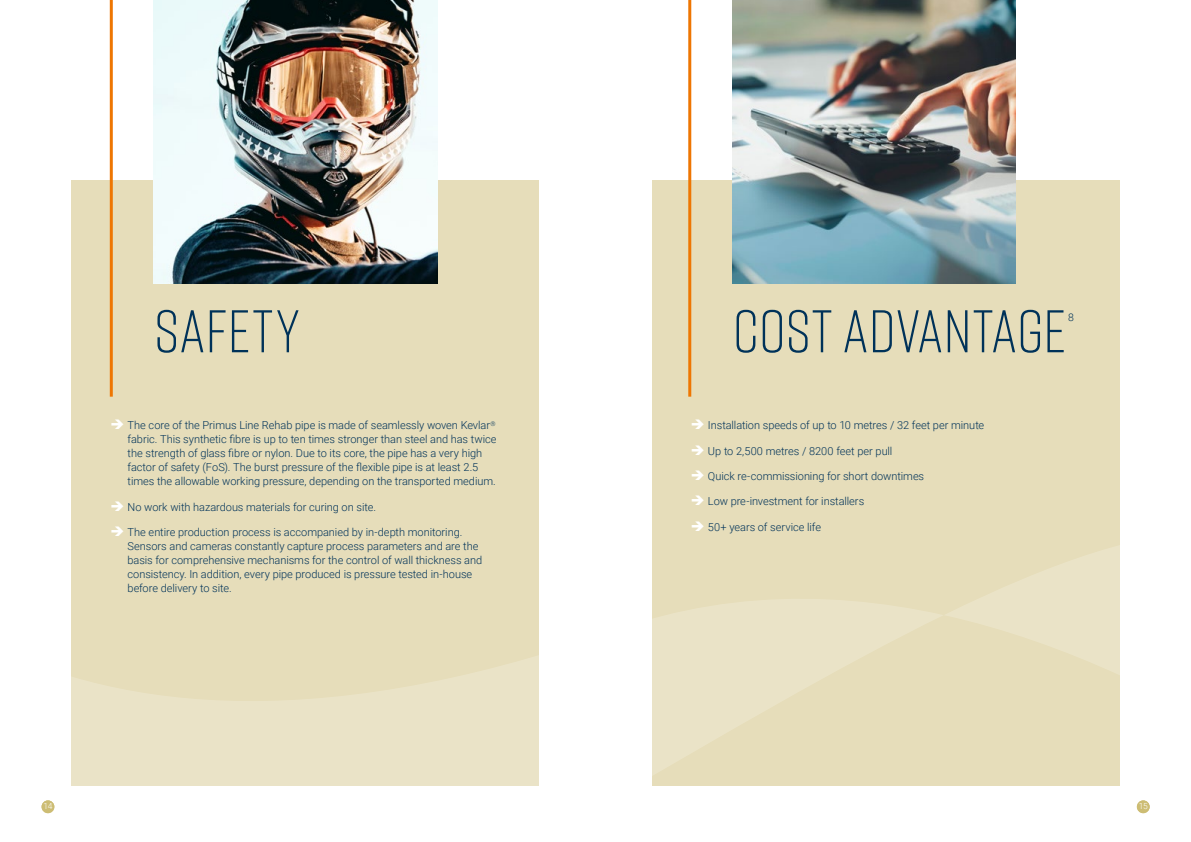
<style>
.page{position:relative;width:1191px;height:842px;background:#fff}
.page>*{position:absolute;margin:0;border:0;box-sizing:border-box;transform-origin:0 0}
.t1{font:300 60px "Rift";letter-spacing:.005em;color:#003259}
.t2{font:300 11px/14px "Roboto";letter-spacing:-.005em;color:#003259}
.t3{font:300 10.8px "Rift";color:#fff}
.t4{font:300 10.5px "Roboto";color:#003259}
.t5{font:300 8.4px "Roboto";color:#fff}
</style>
<div class="page">
<div style="left:652px;top:180px;width:468px;height:605px;background:#e6ddba"></div>
<div style="left:71px;top:180px;width:468px;height:605px;background:#e6ddba"></div>
<svg style="left:41px;top:545px;width:1109px;height:269px"></svg>
<img style="left:154px;top:0;width:283px;height:283px">
<img style="left:732px;top:0;width:284px;height:283px">
<hr style="left:110px;top:0;width:3px;height:397px;background:#ee7602">
<hr style="left:688px;top:0;width:3px;height:397px;background:#ee7602">
<div style="left:42px;top:800px;width:12px;height:13px;background:#cdbd74;border-radius:50%"></div>
<div style="left:1136px;top:800px;width:13px;height:13px;background:#cdbd74;border-radius:50%"></div>
<h1 class="t1" style="left:154px;top:289px;width:148px">SAFETY</h1>
<p class="t2" style="left:128px;top:418px;width:370px">The core of the Primus Line Rehab pipe is made of seamlessly woven Kevlar<sup>® </sup>fabric. This synthetic fibre is up to ten times stronger than steel and has twice the strength of glass fibre or nylon. Due to its core, the pipe has a very high factor of safety (FoS). The burst pressure of the flexible pipe is at least 2.5 times the allowable working pressure, depending on the transported medium.</p>
<p class="t2" style="left:128px;top:499px;width:250px">No work with hazardous materials for curing on site.</p>
<p class="t2" style="left:128px;top:525px;width:356px">The entire production process is accompanied by in-depth monitoring.<br>Sensors and cameras constantly capture process parameters and are the basis for comprehensive mechanisms for the control of wall thickness and consistency. In addition, every pipe produced is pressure tested in-house before delivery to site.</p>
<h1 class="t1" style="left:732px;top:289px;width:335px">COST ADVANTAGE</h1>
<p class="t4" style="left:1068px;top:310px;width:7px">8</p>
<p class="t2" style="left:708px;top:418px;width:278px">Installation speeds of up to 10 metres / 32 feet per minute</p>
<p class="t2" style="left:708px;top:443px;width:186px">Up to 2,500 metres / 8200 feet per pull</p>
<p class="t2" style="left:708px;top:469px;width:218px">Quick re-commissioning for short downtimes</p>
<p class="t2" style="left:708px;top:494px;width:158px">Low pre-investment for installers</p>
<p class="t2" style="left:708px;top:519px;width:114px">50+ years of service life</p>
<p class="t3" style="left:45px;top:798px;width:8px">14</p>
<p class="t3" style="left:1139px;top:798px;width:8px">15</p>
<p class="t5" style="left:43px;top:800px;width:10px">14</p>
<p class="t5" style="left:1138px;top:800px;width:10px">15</p>
</div>
